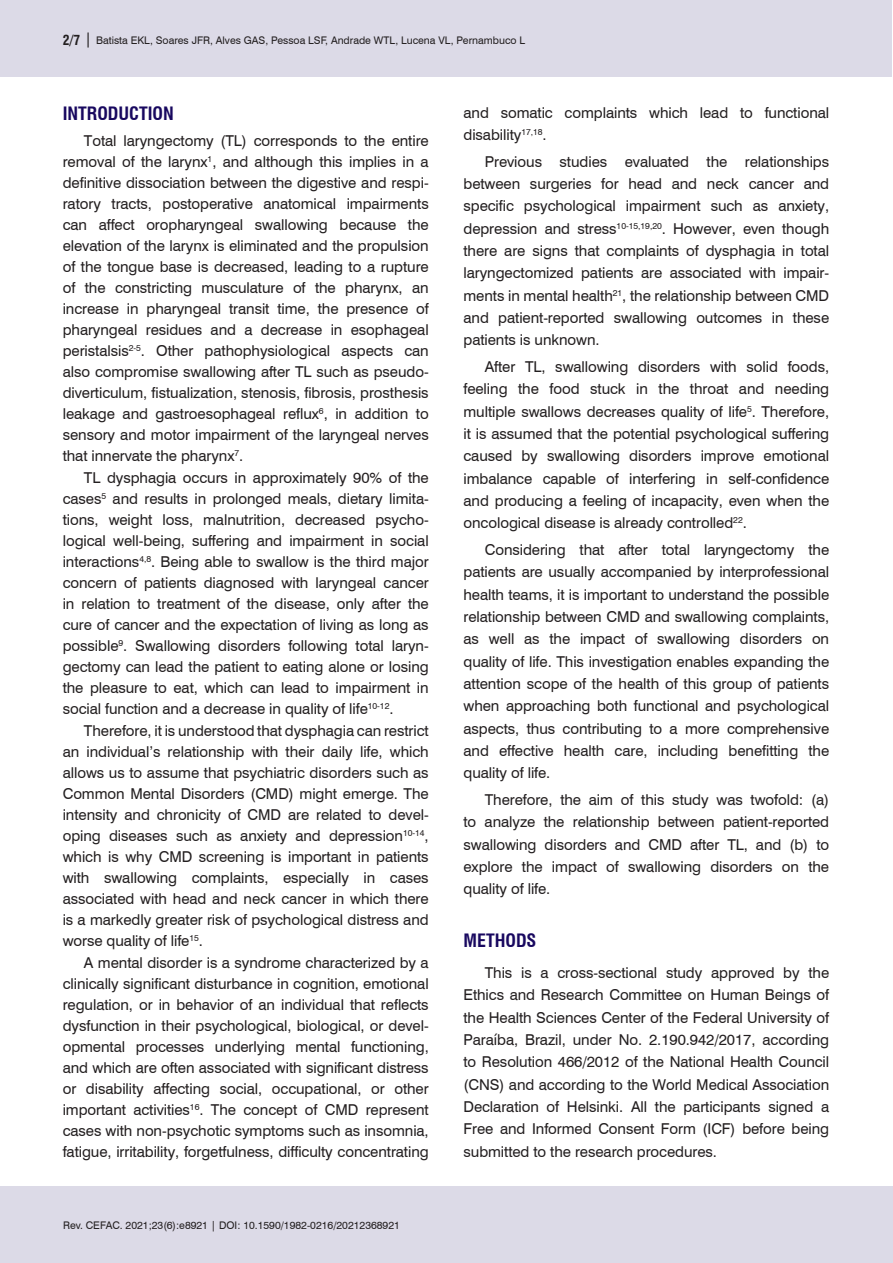
<style>
.page{position:relative;width:893px;height:1263px;background:#fff}
.page>*{position:absolute;margin:0;border:0;box-sizing:border-box;transform-origin:0 0}
.Nivel_1{font:700 condensed 18px "Swiss 721 BT";color:#18085f}
.Corpo_do_texto{font:15px/21px "Swiss 721 BT";letter-spacing:-.005em;color:#231f20;text-align:justify}
.t1{font:10.5px "Swiss 721 BT";color:#231f20}
.s1{font-weight:700;font-stretch:condensed;font-size:13.5px}
.s2{font-size:15px}
</style>
<div class="page">
<div style="left:0;top:1186px;width:892px;height:77px;background:#dcdae7"></div>
<div style="left:0;top:0;width:892px;height:77px;background:#dcdae7"></div>
<p class="t1" style="left:63px;top:34px;width:464px"><span class="s1">2/7</span> <span class="s2">|</span> Batista EKL, Soares JFR, Alves GAS, Pessoa LSF, Andrade WTL, Lucena VL, Pernambuco L</p>
<p class="Nivel_1" style="left:63px;top:103px;width:113px">INTRODUCTION</p>
<p class="Corpo_do_texto" style="left:63px;top:130px;width:368px;text-indent:21px">Total laryngectomy (TL) corresponds to the entire removal of the larynx<sup>1</sup>, and although this implies in a definitive dissociation between the digestive and respi&shy;ratory tracts, postoperative anatomical impairments can affect oropharyngeal swallowing because the elevation of the larynx is eliminated and the propulsion of the tongue base is decreased, leading to a rupture of the constricting musculature of the pharynx, an increase in pharyngeal transit time, the presence of pharyngeal residues and a decrease in esophageal peristalsis<sup>2-5</sup>. Other pathophysiological aspects can also compromise swallowing after TL such as pseudo&shy;diverticulum, fistualization, stenosis, fibrosis, prosthesis leakage and gastroesophageal reflux<sup>6</sup>, in addition to sensory and motor impairment of the laryngeal nerves that innervate the pharynx<sup>7</sup>.</p>
<p class="Corpo_do_texto" style="left:63px;top:467px;width:368px;text-indent:21px">TL dysphagia occurs in approximately 90% of the cases<sup>5</sup> and results in prolonged meals, dietary limita&shy;tions, weight loss, malnutrition, decreased psycho&shy;logical well-being, suffering and impairment in social interactions<sup>4,8</sup>. Being able to swallow is the third major concern of patients diagnosed with laryngeal cancer in relation to treatment of the disease, only after the cure of cancer and the expectation of living as long as possible<sup>9</sup>. Swallowing disorders following total laryn&shy;gectomy can lead the patient to eating alone or losing the pleasure to eat, which can lead to impairment in social function and a decrease in quality of life<sup>10-12</sup>.</p>
<p class="Corpo_do_texto" style="left:63px;top:720px;width:368px;text-indent:21px">Therefore, it is understood that dysphagia can restrict an individual’s relationship with their daily life, which allows us to assume that psychiatric disorders such as Common Mental Disorders (CMD) might emerge. The intensity and chronicity of CMD are related to devel&shy;oping diseases such as anxiety and depression<sup>10-14</sup>, which is why CMD screening is important in patients with swallowing complaints, especially in cases associated with head and neck cancer in which there is a markedly greater risk of psychological distress and worse quality of life<sup>15</sup>.</p>
<p class="Corpo_do_texto" style="left:63px;top:952px;width:368px;text-indent:21px">A mental disorder is a syndrome characterized by a clinically significant disturbance in cognition, emotional regulation, or in behavior of an individual that reflects dysfunction in their psychological, biological, or devel&shy;opmental processes underlying mental functioning, and which are often associated with significant distress or disability affecting social, occupational, or other important activities<sup>16</sup>. The concept of CMD represent cases with non-psychotic symptoms such as insomnia, fatigue, irritability, forgetfulness, difficulty concentrating</p>
<p class="t1" style="left:63px;top:1218px;width:338px">Rev. CEFAC. 2021;23(6):e8921 | DOI: 10.1590/1982-0216/20212368921</p>
<p class="Corpo_do_texto" style="left:463px;top:101px;width:367px;line-height:22.4px">and somatic complaints which lead to functional disability<sup>17,18</sup>.</p>
<p class="Corpo_do_texto" style="left:463px;top:150px;width:367px;line-height:22.4px;text-indent:21px">Previous studies evaluated the relationships between surgeries for head and neck cancer and specific psychological impairment such as anxiety, depression and stress<sup>10-15,19,20</sup>. However, even though there are signs that complaints of dysphagia in total laryngectomized patients are associated with impair&shy;ments in mental health<sup>21</sup>, the relationship between CMD and patient-reported swallowing outcomes in these patients is unknown.</p>
<p class="Corpo_do_texto" style="left:463px;top:355px;width:367px;line-height:22.4px;text-indent:21px">After TL, swallowing disorders with solid foods, feeling the food stuck in the throat and needing multiple swallows decreases quality of life<sup>5</sup>. Therefore, it is assumed that the potential psychological suffering caused by swallowing disorders improve emotional imbalance capable of interfering in self-confidence and producing a feeling of incapacity, even when the oncological disease is already controlled<sup>22</sup>.</p>
<p class="Corpo_do_texto" style="left:463px;top:538px;width:367px;line-height:22.4px;text-indent:21px">Considering that after total laryngectomy the patients are usually accompanied by interprofessional health teams, it is important to understand the possible relationship between CMD and swallowing complaints, as well as the impact of swallowing disorders on quality of life. This investigation enables expanding the attention scope of the health of this group of patients when approaching both functional and psychological aspects, thus contributing to a more comprehensive and effective health care, including benefitting the quality of life.</p>
<p class="Corpo_do_texto" style="left:463px;top:788px;width:367px;line-height:22.4px;text-indent:21px">Therefore, the aim of this study was twofold: (a) to analyze the relationship between patient-reported swallowing disorders and CMD after TL, and (b) to explore the impact of swallowing disorders on the quality of life.</p>
<p class="Nivel_1" style="left:463px;top:930px;width:74px">METHODS</p>
<p class="Corpo_do_texto" style="left:463px;top:961px;width:367px;line-height:22.4px;text-indent:21px">This is a cross-sectional study approved by the Ethics and Research Committee on Human Beings of the Health Sciences Center of the Federal University of Paraíba, Brazil, under No. 2.190.942/2017, according to Resolution 466/2012 of the National Health Council (CNS) and according to the World Medical Association Declaration of Helsinki. All the participants signed a Free and Informed Consent Form (ICF) before being submitted to the research procedures.</p>
</div>
